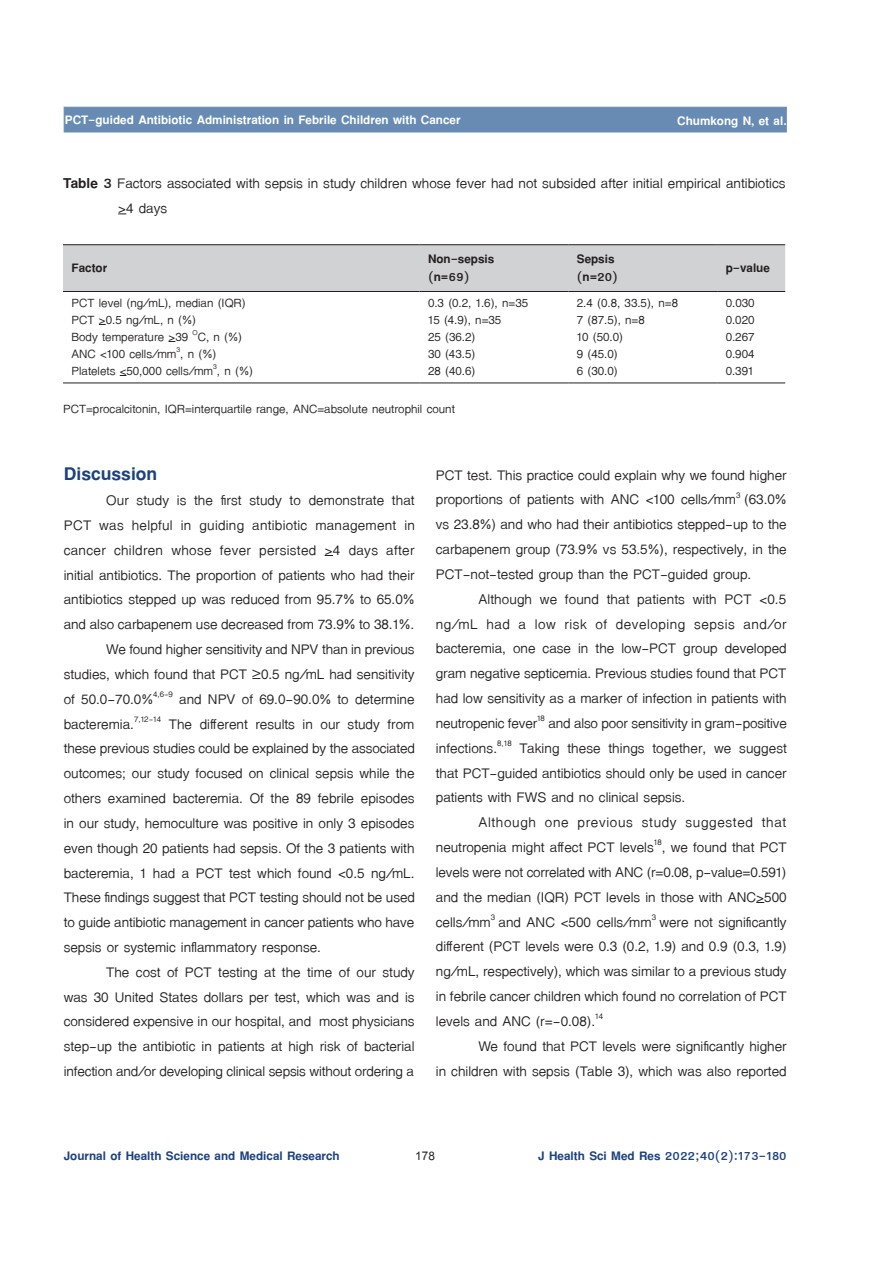
<style>
.page{position:relative;width:893px;height:1263px;background:#fff}
.page>*{position:absolute;margin:0;border:0;box-sizing:border-box;transform-origin:0 0}
.t1{font:700 27px "TF Lanna";color:#1b417f}
.t2{font:21px/24.8px "TF Lanna";color:#231f20;text-align:justify}
.t3{font:18px "TF Lanna";color:#231f20}
.t4{font:700 18px "TF Lanna";color:#fff}
.t5{font:700 18px "TF Lanna";color:#1b417f}
.t6{font:700 18px/18px "TF Lanna";color:#231f20}
.t7{font:700 18px "Cordia UPC";color:#231f20}
.s1{font-weight:700}
</style>
<div class="page">
<div style="left:64px;top:107px;width:723px;height:25px;background:#678bb3"></div>
<div style="left:63px;top:245px;width:722px;height:46px;background:#d1d2d4"></div>
<hr style="left:63px;top:244px;width:356px;height:1px;background:#231f20">
<hr style="left:419px;top:244px;width:149px;height:1px;background:#231f20">
<hr style="left:568px;top:244px;width:149px;height:1px;background:#231f20">
<hr style="left:717px;top:244px;width:68px;height:1px;background:#231f20">
<hr style="left:63px;top:291px;width:356px;height:1px;background:#231f20">
<hr style="left:419px;top:291px;width:149px;height:1px;background:#231f20">
<hr style="left:568px;top:291px;width:149px;height:1px;background:#231f20">
<hr style="left:717px;top:291px;width:68px;height:1px;background:#231f20">
<hr style="left:63px;top:383px;width:356px;height:1px;background:#231f20">
<hr style="left:419px;top:383px;width:149px;height:1px;background:#231f20">
<hr style="left:568px;top:383px;width:149px;height:1px;background:#231f20">
<hr style="left:717px;top:383px;width:68px;height:1px;background:#231f20">
<p class="t4" style="left:65px;top:109px;width:397px">PCT-guided Antibiotic Administration in Febrile Children with Cancer</p>
<p class="t4" style="left:677px;top:109px;width:111px">Chumkong N, et al.</p>
<p class="t2" style="left:118px;top:171px;width:669px;line-height:25.2px;text-indent:-55px"><span class="s1">Table 3</span> Factors associated with sepsis in study children whose fever had not subsided after initial empirical antibiotics &gt;4 days</p>
<p class="t6" style="left:72px;top:259px;width:37px">Factor</p>
<p class="t6" style="left:428px;top:250px;width:68px">Non-sepsis (n=69)</p>
<p class="t6" style="left:577px;top:250px;width:43px">Sepsis (n=20)</p>
<p class="t6" style="left:726px;top:259px;width:46px">p-value</p>
<p class="t3" style="left:72px;top:292px;width:176px">PCT level (ng/mL), median (IQR)</p>
<p class="t3" style="left:428px;top:292px;width:102px">0.3 (0.2, 1.6), n=35</p>
<p class="t3" style="left:577px;top:292px;width:103px">2.4 (0.8, 33.5), n=8</p>
<p class="t3" style="left:726px;top:292px;width:30px">0.030</p>
<p class="t3" style="left:72px;top:309px;width:126px">PCT &gt;0.5 ng/mL, n (%)</p>
<p class="t3" style="left:428px;top:309px;width:75px">15 (4.9), n=35</p>
<p class="t3" style="left:577px;top:309px;width:70px">7 (87.5), n=8</p>
<p class="t3" style="left:726px;top:309px;width:30px">0.020</p>
<p class="t3" style="left:72px;top:326px;width:172px">Body temperature &gt;39 <sup>O</sup>C, n (%)</p>
<p class="t3" style="left:428px;top:326px;width:49px">25 (36.2)</p>
<p class="t3" style="left:577px;top:326px;width:48px">10 (50.0)</p>
<p class="t3" style="left:726px;top:326px;width:30px">0.267</p>
<p class="t3" style="left:72px;top:343px;width:146px">ANC &lt;100 cells/mm<sup>3</sup>, n (%)</p>
<p class="t3" style="left:428px;top:343px;width:49px">30 (43.5)</p>
<p class="t3" style="left:577px;top:343px;width:42px">9 (45.0)</p>
<p class="t3" style="left:726px;top:343px;width:30px">0.904</p>
<p class="t3" style="left:72px;top:360px;width:183px">Platelets &lt;50,000 cells/mm<sup>3</sup>, n (%)</p>
<p class="t3" style="left:428px;top:360px;width:49px">28 (40.6)</p>
<p class="t3" style="left:577px;top:360px;width:42px">6 (30.0)</p>
<p class="t3" style="left:726px;top:360px;width:29px">0.391</p>
<p class="t3" style="left:63px;top:398px;width:393px">PCT=procalcitonin, IQR=interquartile range, ANC=absolute neutrophil count</p>
<p class="t1" style="left:64px;top:457px;width:95px">Discussion</p>
<p class="t2" style="left:106px;top:488px;width:310px">Our study is the first study to demonstrate that</p>
<p class="t2" style="left:64px;top:513px;width:353px">PCT was helpful in guiding antibiotic management in</p>
<p class="t2" style="left:64px;top:538px;width:352px">cancer children whose fever persisted &gt;4 days after</p>
<p class="t2" style="left:64px;top:562px;width:352px">initial antibiotics. The proportion of patients who had their</p>
<p class="t2" style="left:64px;top:587px;width:352px">antibiotics stepped up was reduced from 95.7% to 65.0%</p>
<p class="t2" style="left:64px;top:612px;width:352px">and also carbapenem use decreased from 73.9% to 38.1%.</p>
<p class="t2" style="left:106px;top:637px;width:310px">We found higher sensitivity and NPV than in previous</p>
<p class="t2" style="left:64px;top:662px;width:352px">studies, which found that PCT ≥0.5 ng/mL had sensitivity</p>
<p class="t2" style="left:64px;top:687px;width:352px">of 50.0-70.0%<sup>4,6-9</sup> and NPV of 69.0-90.0% to determine</p>
<p class="t2" style="left:64px;top:711px;width:352px">bacteremia.<sup>7,12-14</sup> The different results in our study from</p>
<p class="t2" style="left:64px;top:736px;width:353px">these previous studies could be explained by the associated</p>
<p class="t2" style="left:64px;top:761px;width:352px">outcomes; our study focused on clinical sepsis while the</p>
<p class="t2" style="left:64px;top:786px;width:352px">others examined bacteremia. Of the 89 febrile episodes</p>
<p class="t2" style="left:64px;top:811px;width:352px">in our study, hemoculture was positive in only 3 episodes</p>
<p class="t2" style="left:64px;top:836px;width:352px">even though 20 patients had sepsis. Of the 3 patients with</p>
<p class="t2" style="left:64px;top:860px;width:352px">bacteremia, 1 had a PCT test which found &lt;0.5 ng/mL.</p>
<p class="t2" style="left:64px;top:885px;width:353px">These findings suggest that PCT testing should not be used</p>
<p class="t2" style="left:64px;top:910px;width:352px">to guide antibiotic management in cancer patients who have</p>
<p class="t2" style="left:64px;top:935px;width:259px">sepsis or systemic inflammatory response.</p>
<p class="t2" style="left:106px;top:960px;width:310px">The cost of PCT testing at the time of our study</p>
<p class="t2" style="left:64px;top:984px;width:352px">was 30 United States dollars per test, which was and is</p>
<p class="t2" style="left:64px;top:1009px;width:352px">considered expensive in our hospital, and most physicians</p>
<p class="t2" style="left:64px;top:1034px;width:352px">step-up the antibiotic in patients at high risk of bacterial</p>
<p class="t2" style="left:64px;top:1059px;width:352px">infection and/or developing clinical sepsis without ordering a</p>
<p class="t2" style="left:436px;top:463px;width:352px">PCT test. This practice could explain why we found higher proportions of patients with ANC &lt;100 cells/mm<sup>3</sup> (63.0% vs 23.8%) and who had their antibiotics stepped-up to the carbapenem group (73.9% vs 53.5%), respectively, in the PCT-not-tested group than the PCT-guided group.</p>
<p class="t2" style="left:436px;top:587px;width:353px;text-indent:43px">Although we found that patients with PCT &lt;0.5 ng/mL had a low risk of developing sepsis and/or bacteremia, one case in the low-PCT group developed gram negative septicemia. Previous studies found that PCT had low sensitivity as a marker of infection in patients with neutropenic fever<sup>18</sup> and also poor sensitivity in gram-positive infections.<sup>8,18</sup> Taking these things together, we suggest that PCT-guided antibiotics should only be used in cancer patients with FWS and no clinical sepsis.</p>
<p class="t2" style="left:436px;top:810px;width:352px;text-indent:43px">Although one previous study suggested that neutropenia might affect PCT levels<sup>18</sup>, we found that PCT levels were not correlated with ANC (r=0.08, p-value=0.591) and the median (IQR) PCT levels in those with ANC&gt;500 cells/mm<sup>3</sup> and ANC &lt;500 cells/mm<sup>3</sup> were not significantly different (PCT levels were 0.3 (0.2, 1.9) and 0.9 (0.3, 1.9) ng/mL, respectively), which was similar to a previous study in febrile cancer children which found no correlation of PCT levels and ANC (r=-0.08).<sup>14</sup></p>
<p class="t2" style="left:436px;top:1034px;width:352px;text-align:right">We found that PCT levels were significantly higher<br>in children with sepsis (Table 3), which was also reported</p>
<p class="t5" style="left:64px;top:1145px;width:277px">Journal of Health Science and Medical Research</p>
<p class="t7" style="left:415px;top:1145px;width:21px">178</p>
<p class="t5" style="left:538px;top:1145px;width:250px">J Health Sci Med Res 2022;40(2):173-180</p>
</div>
